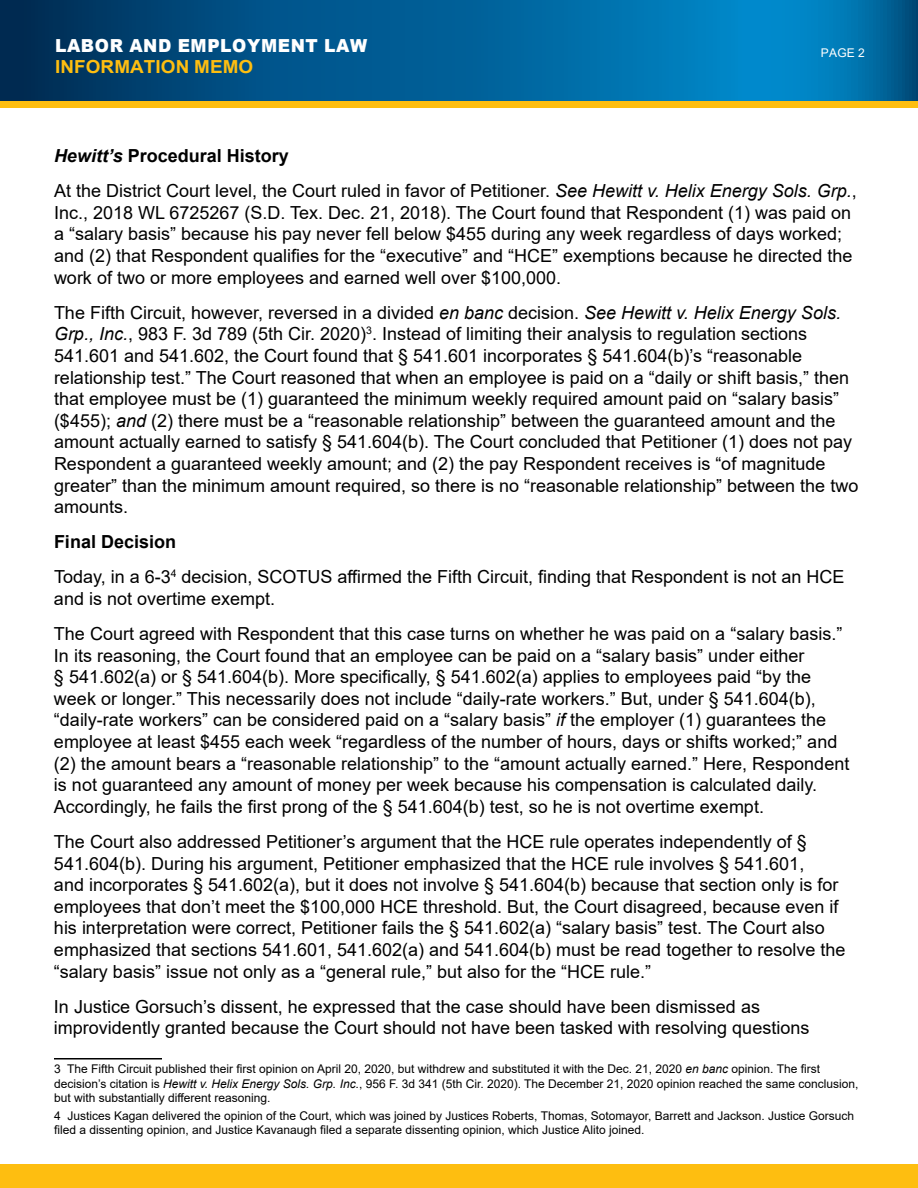
<style>
.page{position:relative;width:918px;height:1188px;background:#fff}
.page>*{position:absolute;margin:0;border:0;box-sizing:border-box;transform-origin:0 0}
.t1{font:18px/21.6px "Arial";color:#000}
.t2{font:900 18px "Arial";letter-spacing:.035em;color:#fff;scale:.95 1}
.t3{font:700 18px "Arial";letter-spacing:.005em;color:#febe10;scale:1.05 1}
.t4{font:12px/14.4px "Arial";color:#000}
.t5{font:12px "Arial";color:#fff}
.s1{font-weight:700;font-style:italic}
.s2{font-weight:700}
.s3{font-style:italic}
</style>
<div class="page">
<hr style="left:54px;top:1058px;width:108px;height:2px;background:#000">
<div style="left:0;top:54px;width:918px;height:54px;background:#febe10"></div>
<svg style="left:0;top:0;width:918px;height:101px;background:#005f96"></svg>
<div style="left:0;top:1164px;width:918px;height:24px;background:#febe10"></div>
<p class="t2" style="left:55px;top:32px;width:330px">LABOR AND EMPLOYMENT LAW</p>
<p class="t3" style="left:55px;top:54px;width:190px">INFORMATION MEMO</p>
<p class="t5" style="left:821px;top:45px;width:45px">PAGE 2</p>
<p class="t1" style="left:54px;top:138px;width:804px;line-height:35.1px"><span class="s1">Hewitt’s</span> <span class="s2">Procedural History<br></span>At the District Court level, the Court ruled in favor of Petitioner. <span class="s3">See Hewitt v. Helix Energy Sols. Grp.</span>,</p>
<p class="t1" style="left:54px;top:202px;width:800px">Inc., 2018 WL 6725267 (S.D. Tex. Dec. 21, 2018). The Court found that Respondent (1) was paid on a “salary basis” because his pay never fell below $455 during any week regardless of days worked; and (2) that Respondent qualifies for the “executive” and “HCE” exemptions because he directed the work of two or more employees and earned well over $100,000.</p>
<p class="t1" style="left:54px;top:302px;width:806px">The Fifth Circuit, however, reversed in a divided <span class="s3">en banc</span> decision. <span class="s3">See Hewitt v. Helix Energy Sols.<br>Grp., Inc.</span>, 983 F. 3d 789 (5th Cir. 2020)<sup>3</sup>. Instead of limiting their analysis to regulation sections 541.601 and 541.602, the Court found that § 541.601 incorporates § 541.604(b)’s “reasonable relationship test.” The Court reasoned that when an employee is paid on a “daily or shift basis,” then that employee must be (1) guaranteed the minimum weekly required amount paid on “salary basis” ($455); <span class="s3">and</span> (2) there must be a “reasonable relationship” between the guaranteed amount and the amount actually earned to satisfy § 541.604(b). The Court concluded that Petitioner (1) does not pay Respondent a guaranteed weekly amount; and (2) the pay Respondent receives is “of magnitude greater” than the minimum amount required, so there is no “reasonable relationship” between the two amounts.</p>
<p class="t1" style="left:54px;top:524px;width:792px;line-height:35.1px"><span class="s2">Final Decision<br></span>Today, in a 6-3<sup>4</sup> decision, SCOTUS affirmed the Fifth Circuit, finding that Respondent is not an HCE</p>
<p class="t1" style="left:54px;top:581px;width:790px;line-height:35.1px">and is not overtime exempt.<br>The Court agreed with Respondent that this case turns on whether he was paid on a “salary basis.”</p>
<p class="t1" style="left:54px;top:644px;width:797px">In its reasoning, the Court found that an employee can be paid on a “salary basis” under either<br>§ 541.602(a) or § 541.604(b). More specifically, § 541.602(a) applies to employees paid “by the week or longer.” This necessarily does not include “daily-rate workers.” But, under § 541.604(b), “daily-rate workers” can be considered paid on a “salary basis” <span class="s3">if</span> the employer (1) guarantees the employee at least $455 each week “regardless of the number of hours, days or shifts worked;” and (2) the amount bears a “reasonable relationship” to the “amount actually earned.” Here, Respondent is not guaranteed any amount of money per week because his compensation is calculated daily.<br>Accordingly, he fails the first prong of the § 541.604(b) test, so he is not overtime exempt.</p>
<p class="t1" style="left:54px;top:831px;width:793px">The Court also addressed Petitioner’s argument that the HCE rule operates independently of § 541.604(b). During his argument, Petitioner emphasized that the HCE rule involves § 541.601,<br>and incorporates § 541.602(a), but it does not involve § 541.604(b) because that section only is for employees that don’t meet the $100,000 HCE threshold. But, the Court disagreed, because even if his interpretation were correct, Petitioner fails the § 541.602(a) “salary basis” test. The Court also emphasized that sections 541.601, 541.602(a) and 541.604(b) must be read together to resolve the “salary basis” issue not only as a “general rule,” but also for the “HCE rule.”</p>
<p class="t1" style="left:54px;top:995px;width:757px">In Justice Gorsuch’s dissent, he expressed that the case should have been dismissed as improvidently granted because the Court should not have been tasked with resolving questions</p>
<p class="t4" style="left:54px;top:1062px;width:806px">3 The Fifth Circuit published their first opinion on April 20, 2020, but withdrew and substituted it with the Dec. 21, 2020 <span class="s3">en banc</span> opinion. The first decision’s citation is <span class="s3">Hewitt v. Helix Energy Sols. Grp. Inc.</span>, 956 F. 3d 341 (5th Cir. 2020). The December 21, 2020 opinion reached the same conclusion, but with substantially different reasoning.</p>
<p class="t4" style="left:54px;top:1108px;width:802px">4 Justices Kagan delivered the opinion of the Court, which was joined by Justices Roberts, Thomas, Sotomayor, Barrett and Jackson. Justice Gorsuch filed a dissenting opinion, and Justice Kavanaugh filed a separate dissenting opinion, which Justice Alito joined.</p>
</div>
